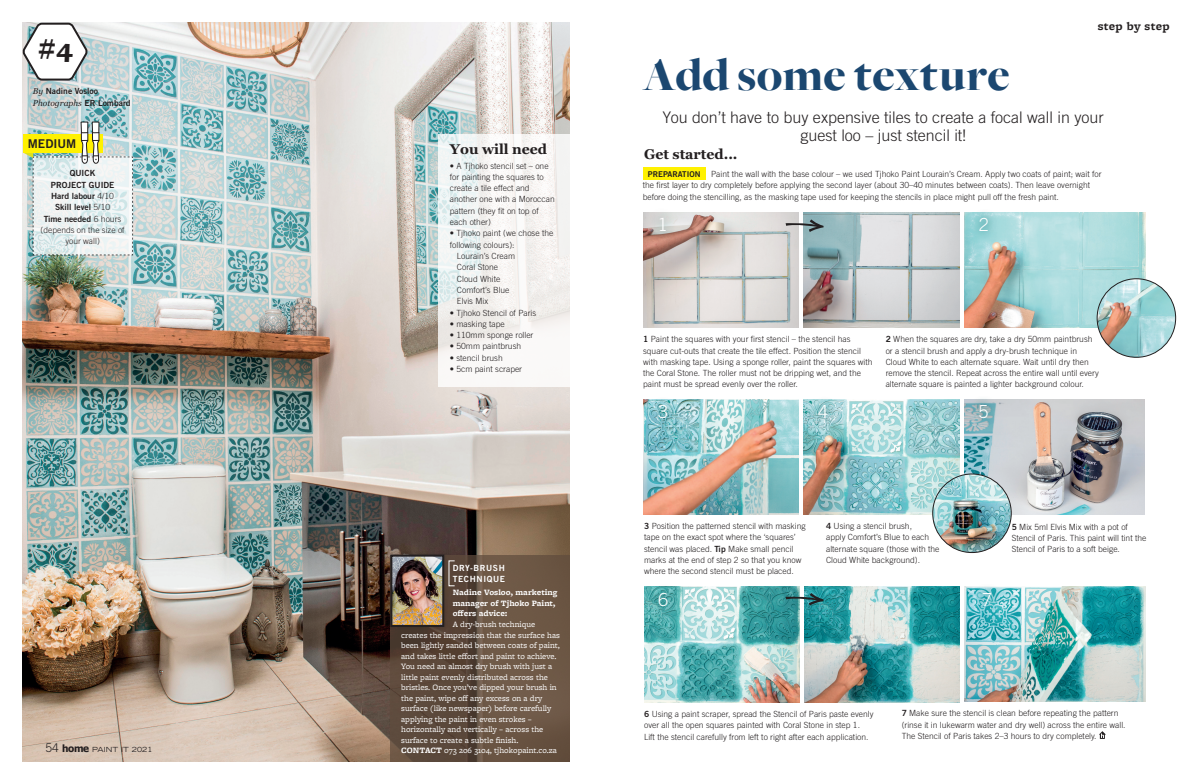
<style>
.page{position:relative;width:1191px;height:780px;background:#fff}
.page>*{position:absolute;margin:0;border:0;box-sizing:border-box;transform-origin:0 0}
.Headline{font:900 48px "Freight Big";letter-spacing:.005em;color:#1b4770}
.t1{font:900 27px "Freight Micro Pro";color:#231f20}
.t2{font:300 18px "Trade Gothic LT Std";color:#fff}
.Intro{font:300 16px/18px "Trade Gothic LT Std";color:#231f20;text-align:center}
.Subhead_Georgia_Bold{font:700 14px "Georgia";color:#231f20}
.t3{font:12.1px "Trade Gothic LT Std Bd 2";color:#231f20}
.Strapline{font:700 12px "Freight Micro Pro";letter-spacing:.02em;color:#231f20}
.t4{font:300 8.5px/11.3px "Trade Gothic LT Std";color:#231f20}
.Box_text{font:8.5px/10.5px "Freight Micro Pro";color:#fff}
.captions{font:8.5px/11.3px "Trade Gothic LT Std Bd 2";color:#231f20}
.Box_text-2{font:700 8.5px/10.5px "Freight Micro Pro";color:#fff}
.brackets_subhead{font:8.5px/11.3px "Trade Gothic LT Std Bd 2";letter-spacing:.075em;color:#fff}
.strapline_inset_cali{font:8px "Trade Gothic LT Std Bd 2";color:#231f20}
.t5{font:expanded 7px "Trade Gothic LT Std";letter-spacing:.02em;color:#231f20}
.s1{font-family:"Georgia";font-style:italic}
.s2{font-family:"Trade Gothic LT Std";font-weight:300}
.s3{font-family:"Trade Gothic LT Std Bd 2";font-weight:400}
.s4{font-weight:300;font-stretch:normal;font-size:12px}
.s5{font-family:"Tahoma";font-weight:700;font-stretch:normal;font-size:10px}
.s6{font-weight:700}
</style>
<div class="page">
<img style="left:643px;top:212px;width:156px;height:115px">
<img style="left:643px;top:399px;width:156px;height:115px">
<img style="left:644px;top:586px;width:155px;height:116px">
<img style="left:804px;top:586px;width:155px;height:116px">
<img style="left:964px;top:212px;width:181px;height:115px">
<img style="left:964px;top:399px;width:180px;height:116px">
<img style="left:964px;top:586px;width:181px;height:115px">
<img style="left:804px;top:212px;width:155px;height:115px">
<img style="left:804px;top:399px;width:155px;height:115px">
<div style="left:650px;top:396px;width:26px;height:31px;background:#00696b;opacity:.75"></div>
<div style="left:649px;top:583px;width:27px;height:32px;background:#00696b;opacity:.75"></div>
<div style="left:970px;top:208px;width:27px;height:32px;background:#00696b;opacity:.75"></div>
<div style="left:810px;top:396px;width:26px;height:30px;background:#00696b;opacity:.75"></div>
<div style="left:970px;top:395px;width:27px;height:31px;background:#00696b;opacity:.75"></div>
<div style="left:974px;top:583px;width:26px;height:31px;background:#00696b;opacity:.75"></div>
<svg style="left:1099px;top:731px;width:6px;height:7px"></svg>
<svg style="left:785px;top:219px;width:38px;height:13px"></svg>
<svg style="left:785px;top:593px;width:38px;height:12px"></svg>
<img style="left:1097px;top:279px;width:78px;height:78px;border-radius:39px">
<div style="left:1096px;top:278px;width:80px;height:80px;border:1px solid #231f20;border-radius:50%"></div>
<img style="left:932px;top:474px;width:79px;height:78px;border-radius:39px">
<div style="left:932px;top:473px;width:79px;height:80px;border:1px solid #231f20;border-radius:50%"></div>
<div style="left:648px;top:206px;width:29px;height:38px;background:#00696b;opacity:.5"></div>
<div style="left:643px;top:167px;width:62px;height:13px;background:#fff101"></div>
<img style="left:23px;top:23px;width:547px;height:738px">
<div style="left:28px;top:82px;width:108px;height:32px;background:#fff;opacity:.75"></div>
<svg style="left:22px;top:22px;width:67px;height:60px"></svg>
<svg style="left:438px;top:134px;width:132px;height:252px;fill:#f5f5f4"></svg>
<svg style="left:23px;top:121px;width:110px;height:135px"></svg>
<svg style="left:390px;top:555px;width:180px;height:206px;background:#645040"></svg>
<div style="left:387px;top:551px;width:60px;height:79px;background:#231f20;opacity:.25"></div>
<img style="left:393px;top:557px;width:48px;height:67px">
<div style="left:390px;top:554px;width:54px;height:73px;border:2px solid #231f20"></div>
<p class="t1" style="left:39px;top:29px;width:35px">#4</p>
<p class="captions" style="left:33px;top:86px;width:99px"><span class="s1">By</span> Nadine Vosloo<br><span class="s1">Photographs</span> ER Lombard</p>
<p class="t3" style="left:28px;top:136px;width:50px">MEDIUM</p>
<p class="captions" style="left:51px;top:167px;width:65px;text-align:center">QUICK<br>PROJECT GUIDE</p>
<p class="captions" style="left:51px;top:190px;width:64px">Hard labour <span class="s2">4/10</span></p>
<p class="captions" style="left:55px;top:201px;width:57px">Skill level <span class="s2">5/10</span></p>
<p class="t4" style="left:41px;top:213px;width:86px;text-align:center"><span class="s3">Time needed</span> 6 hours (depends on the size of your wall)</p>
<p class="Subhead_Georgia_Bold" style="left:450px;top:140px;width:99px">You will need</p>
<p class="t4" style="left:450px;top:160px;width:106px">• A Tjhoko stencil set – one for painting the squares to create a tile effect and another one with a Moroccan pattern (they fit on top of each other)</p>
<p class="t4" style="left:450px;top:227px;width:105px">• Tjhoko paint (we chose the</p>
<p class="t4" style="left:450px;top:239px;width:66px">following colours):</p>
<p class="t4" style="left:457px;top:250px;width:60px">Lourain’s Cream</p>
<p class="t4" style="left:457px;top:261px;width:43px">Coral Stone</p>
<p class="t4" style="left:457px;top:273px;width:45px">Cloud White</p>
<p class="t4" style="left:457px;top:284px;width:54px">Comfort’s Blue</p>
<p class="t4" style="left:457px;top:295px;width:33px">Elvis Mix</p>
<p class="t4" style="left:450px;top:307px;width:88px">• Tjhoko Stencil of Paris</p>
<p class="t4" style="left:450px;top:318px;width:56px">• masking tape</p>
<p class="t4" style="left:450px;top:329px;width:85px">• 110mm sponge roller</p>
<p class="t4" style="left:450px;top:340px;width:73px">• 50mm paintbrush</p>
<p class="t4" style="left:450px;top:352px;width:54px">• stencil brush</p>
<p class="t4" style="left:450px;top:363px;width:74px">• 5cm paint scraper</p>
<p class="brackets_subhead" style="left:453px;top:562px;width:54px">DRY-BRUSH<br>TECHNIQUE</p>
<p class="Box_text-2" style="left:453px;top:587px;width:106px">Nadine Vosloo, marketing manager of Tjhoko Paint, offers advice:</p>
<p class="Box_text" style="left:401px;top:618px;width:160px;text-indent:51px">A dry-brush technique creates the impression that the surface has been lightly sanded between coats of paint, and takes little effort and paint to achieve.<br>You need an almost dry brush with just a little paint evenly distributed across the bristles. Once you’ve dipped your brush in the paint, wipe off any excess on a dry surface (like newspaper) before carefully applying the paint in even strokes – horizontally and vertically – across the surface to create a subtle finish.</p>
<p class="t5" style="left:45px;top:745px;width:109px"><span class="s4">54</span> <span class="s5">home</span> PAINT IT 2021</p>
<p class="Box_text" style="left:401px;top:744px;width:157px"><span class="s6">CONTACT</span> 073 206 3104, tjhokopaint.co.za</p>
<p class="Headline" style="left:643px;top:49px;width:368px">Add some texture</p>
<p class="Strapline" style="left:1097px;top:17px;width:73px">step by step</p>
<p class="Intro" style="left:662px;top:108px;width:442px">You don’t have to buy expensive tiles to create a focal wall in your guest loo – just stencil it!</p>
<p class="Subhead_Georgia_Bold" style="left:644px;top:145px;width:95px">Get started...</p>
<p class="t4" style="left:642px;top:168px;width:460px;text-indent:68px">Paint the wall with the base colour – we used Tjhoko Paint Lourain’s Cream. Apply two coats of paint; wait for the first layer to dry completely before applying the second layer (about 30–40 minutes between coats). Then leave overnight before doing the stencilling, as the masking tape used for keeping the stencils in place might pull off the fresh paint.</p>
<p class="strapline_inset_cali" style="left:648px;top:169px;width:54px">PREPARATION</p>
<p class="t2" style="left:658px;top:214px;width:12px">1</p>
<p class="t2" style="left:978px;top:214px;width:12px">2</p>
<p class="t4" style="left:643px;top:333px;width:231px"><span class="s3">1</span> Paint the squares with your first stencil – the stencil has square cut-outs that create the tile effect. Position the stencil with masking tape. Using a sponge roller, paint the squares with the Coral Stone. The roller must not be dripping wet, and the paint must be spread evenly over the roller.</p>
<p class="t4" style="left:885px;top:333px;width:214px"><span class="s3">2</span> When the squares are dry, take a dry 50mm paintbrush or a stencil brush and apply a dry-brush technique in Cloud White to each alternate square. Wait until dry then remove the stencil. Repeat across the entire wall until every alternate square is painted a lighter background colour.</p>
<p class="t2" style="left:658px;top:401px;width:12px">3</p>
<p class="t2" style="left:818px;top:400px;width:12px">4</p>
<p class="t2" style="left:978px;top:400px;width:12px">5</p>
<p class="t4" style="left:644px;top:520px;width:163px"><span class="s3">3</span> Position the patterned stencil with masking tape on the exact spot where the ‘squares’ stencil was placed. <span class="s3">Tip</span> Make small pencil marks at the end of step 2 so that you know where the second stencil must be placed.</p>
<p class="t2" style="left:658px;top:589px;width:12px">6</p>
<p class="t4" style="left:826px;top:520px;width:115px"><span class="s3">4</span> Using a stencil brush,<br>apply Comfort’s Blue to each alternate square (those with the<br>Cloud White background).</p>
<p class="t4" style="left:1011px;top:521px;width:136px"><span class="s3">5</span> Mix 5ml Elvis Mix with a pot of<br>Stencil of Paris. This paint will tint the<br>Stencil of Paris to a soft beige.</p>
<p class="t2" style="left:982px;top:589px;width:12px">7</p>
<p class="t4" style="left:644px;top:708px;width:231px"><span class="s3">6</span> Using a paint scraper, spread the Stencil of Paris paste evenly over all the open squares painted with Coral Stone in step 1.<br>Lift the stencil carefully from left to right after each application.</p>
<p class="t4" style="left:901px;top:707px;width:225px"><span class="s3">7</span> Make sure the stencil is clean before repeating the pattern (rinse it in lukewarm water and dry well) across the entire wall.<br>The Stencil of Paris takes 2–3 hours to dry completely.</p>
</div>
